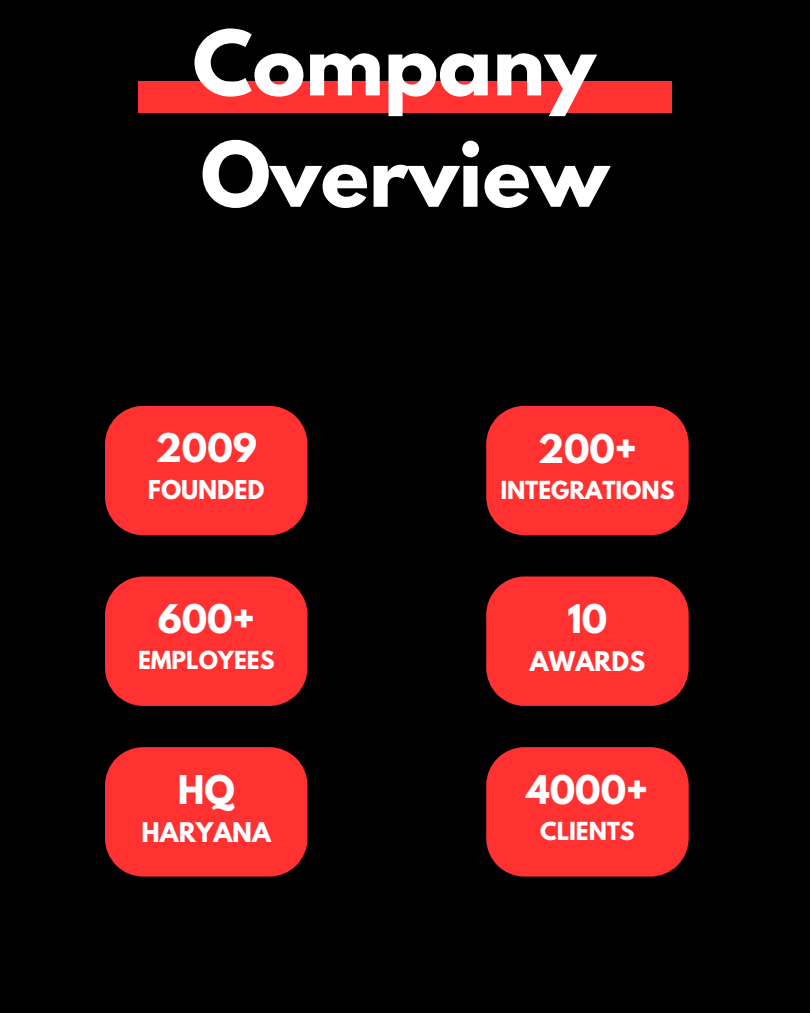
<style>
.page{position:relative;width:810px;height:1013px;background:#fff}
.page>*{position:absolute;margin:0;border:0;box-sizing:border-box;transform-origin:0 0}
.t1{font:700 79.6px/111.3px "League Spartan";color:#fff}
.t2{font:700 35px "League Spartan";color:#fff}
.t3{font:700 24px "League Spartan";color:#fff}
.t4{font:700 23px "League Spartan";color:#fff}
.t5{font:700 22px "League Spartan";color:#fff}
</style>
<div class="page">
<div style="left:0;top:0;width:810px;height:1012px;background:#000"></div>
<div style="left:138px;top:81px;width:534px;height:32px;background:#ff3131"></div>
<div style="left:105px;top:406px;width:203px;height:129px;background:#ff3131"></div>
<div style="left:486px;top:406px;width:203px;height:129px;background:#ff3131"></div>
<div style="left:105px;top:576px;width:203px;height:130px;background:#ff3131"></div>
<div style="left:105px;top:747px;width:203px;height:129px;background:#ff3131"></div>
<svg style="left:486px;top:576px;width:203px;height:130px;background:#f02e2e"></svg>
<div style="left:486px;top:747px;width:203px;height:129px;background:#ff3131"></div>
<h1 class="t1" style="left:193px;top:18px;width:418px">Company<br>Overview</h1>
<p class="t2" style="left:156px;top:430px;width:103px">2009</p>
<p class="t4" style="left:148px;top:478px;width:118px">FOUNDED</p>
<p class="t2" style="left:158px;top:601px;width:99px">600+</p>
<p class="t5" style="left:138px;top:649px;width:138px">EMPLOYEES</p>
<p class="t2" style="left:178px;top:772px;width:59px">HQ</p>
<p class="t3" style="left:142px;top:820px;width:131px">HARYANA</p>
<p class="t2" style="left:538px;top:431px;width:101px">200+</p>
<p class="t5" style="left:500px;top:479px;width:176px">INTEGRATIONS</p>
<p class="t2" style="left:568px;top:601px;width:41px">10</p>
<p class="t3" style="left:530px;top:649px;width:117px">AWARDS</p>
<p class="t2" style="left:527px;top:773px;width:123px">4000+</p>
<p class="t5" style="left:540px;top:820px;width:96px">CLIENTS</p>
</div>
